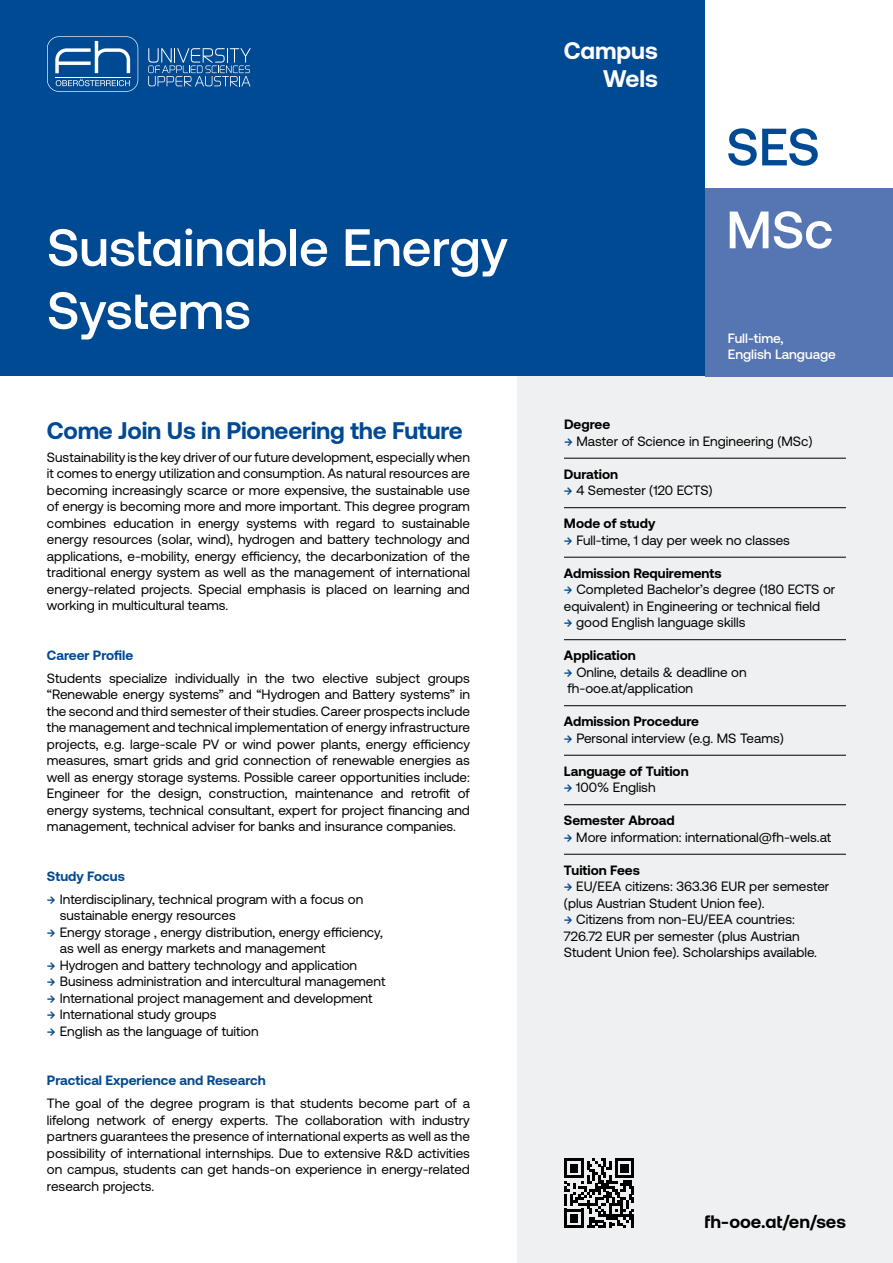
<style>
.page{position:relative;width:893px;height:1263px;background:#fff}
.page>*{position:absolute;margin:0;border:0;box-sizing:border-box;transform-origin:0 0}
.t1{font:500 52.5px/63px "Aeonik";color:#fff}
.t2{font:500 52.5px "Aeonik";color:#004993}
.t3{font:700 24px "Aeonik";letter-spacing:-.01em;color:#004993}
.t4{font:700 24px/28.8px "Aeonik";color:#fff;text-align:right}
.t5{font:700 18px "Aeonik";color:#000}
.t6{font:13.5px/16.5px "Aeonik";color:#000}
.t7{font:700 13.5px "Aeonik";color:#000}
.t8{font:700 13.5px "Aeonik";color:#004993}
.t9{font:500 13.5px/16.2px "Aeonik";color:#fff}
.s1{font-weight:500;color:#004993}
</style>
<div class="page">
<div style="left:517px;top:376px;width:376px;height:887px;background:#eff0f1"></div>
<div style="left:0;top:0;width:705px;height:376px;background:#004993"></div>
<div style="left:705px;top:188px;width:188px;height:188px;background:#5675b3"></div>
<svg style="left:148px;top:48px;width:103px;height:38px"></svg>
<svg style="left:47px;top:36px;width:91px;height:56px"></svg>
<hr style="left:55px;top:77px;width:75px;height:1px;background:#fff">
<hr style="left:564px;top:458px;width:282px;height:1px;background:#000">
<hr style="left:564px;top:507px;width:282px;height:1px;background:#000">
<hr style="left:564px;top:557px;width:282px;height:1px;background:#000">
<hr style="left:564px;top:639px;width:282px;height:1px;background:#000">
<hr style="left:564px;top:705px;width:282px;height:1px;background:#000">
<hr style="left:564px;top:755px;width:282px;height:1px;background:#000">
<hr style="left:564px;top:804px;width:282px;height:1px;background:#000">
<hr style="left:564px;top:854px;width:282px;height:1px;background:#000">
<svg style="left:564px;top:1158px;width:70px;height:70px"></svg>
<h1 class="t1" style="left:47px;top:216px;width:462px">Sustainable Energy<br>Systems</h1>
<h2 class="t3" style="left:47px;top:417px;width:417px">Come Join Us in Pioneering the Future</h2>
<p class="t6" style="left:47px;top:449px;width:425px;text-align:justify">Sustainability is the key driver of our future development, especially when it comes to energy utilization and consumption. As natural resources are becoming increasingly scarce or more expensive, the sustainable use of energy is becoming more and more important. This degree program combines education in energy systems with regard to sustainable energy resources (solar, wind), hydrogen and battery technology and applications, e-mobility, energy efficiency, the decarbonization of the traditional energy system as well as the management of international energy-related projects. Special emphasis is placed on learning and working in multicultural teams.</p>
<p class="t8" style="left:47px;top:647px;width:88px">Career Profile</p>
<p class="t6" style="left:47px;top:670px;width:424px;text-align:justify">Students specialize individually in the two elective subject groups “Renewable energy systems” and “Hydrogen and Battery systems” in the second and third semester of their studies. Career prospects include the management and technical implementation of energy infrastructure projects, e.g. large-scale PV or wind power plants, energy efficiency measures, smart grids and grid connection of renewable energies as well as energy storage systems. Possible career opportunities include:<br>Engineer for the design, construction, maintenance and retrofit of energy systems, technical consultant, expert for project financing and management, technical adviser for banks and insurance companies.</p>
<p class="t8" style="left:47px;top:868px;width:79px">Study Focus</p>
<p class="t6" style="left:60px;top:891px;width:305px;text-indent:-13px"><span class="s1">→</span> Interdisciplinary, technical program with a focus on sustainable energy resources</p>
<p class="t6" style="left:60px;top:924px;width:325px;text-indent:-13px"><span class="s1">→</span> Energy storage , energy distribution, energy efficiency, as well as energy markets and management</p>
<p class="t6" style="left:47px;top:957px;width:312px"><span class="s1">→</span> Hydrogen and battery technology and application</p>
<p class="t6" style="left:47px;top:973px;width:340px"><span class="s1">→</span> Business administration and intercultural management</p>
<p class="t6" style="left:47px;top:990px;width:327px"><span class="s1">→</span> International project management and development</p>
<p class="t6" style="left:47px;top:1006px;width:171px"><span class="s1">→</span> International study groups</p>
<p class="t6" style="left:47px;top:1023px;width:213px"><span class="s1">→</span> English as the language of tuition</p>
<p class="t8" style="left:47px;top:1073px;width:220px">Practical Experience and Research</p>
<p class="t6" style="left:47px;top:1095px;width:424px;text-align:justify">The goal of the degree program is that students become part of a lifelong network of energy experts. The collaboration with industry partners guarantees the presence of international experts as well as the possibility of international internships. Due to extensive R&amp;D activities on campus, students can get hands-on experience in energy-related research projects.</p>
<h2 class="t4" style="left:564px;top:36px;width:96px">Campus<br>Wels</h2>
<h1 class="t2" style="left:726px;top:118px;width:95px">SES</h1>
<h1 class="t1" style="left:726px;top:198px;width:108px">MSc</h1>
<p class="t9" style="left:728px;top:330px;width:110px">Full-time,<br>English Language</p>
<p class="t7" style="left:564px;top:417px;width:48px">Degree</p>
<p class="t6" style="left:564px;top:433px;width:250px"><span class="s1">→</span> Master of Science in Engineering (MSc)</p>
<p class="t7" style="left:564px;top:466px;width:56px">Duration</p>
<p class="t6" style="left:564px;top:482px;width:150px"><span class="s1">→</span> 4 Semester (120 ECTS)</p>
<p class="t7" style="left:564px;top:516px;width:93px">Mode of study</p>
<p class="t6" style="left:564px;top:532px;width:228px"><span class="s1">→</span> Full-time, 1 day per week no classes</p>
<p class="t7" style="left:564px;top:565px;width:159px">Admission Requirements</p>
<p class="t6" style="left:564px;top:581px;width:273px"><span class="s1">→</span> Completed Bachelor’s degree (180 ECTS or equivalent) in Engineering or technical field</p>
<p class="t6" style="left:564px;top:614px;width:183px"><span class="s1">→</span> good English language skills</p>
<p class="t7" style="left:564px;top:648px;width:73px">Application</p>
<p class="t6" style="left:564px;top:664px;width:184px"><span class="s1">→</span> Online, details &amp; deadline on fh-ooe.at/application</p>
<p class="t7" style="left:564px;top:714px;width:137px">Admission Procedure</p>
<p class="t6" style="left:564px;top:730px;width:221px"><span class="s1">→</span> Personal interview (e.g. MS Teams)</p>
<p class="t7" style="left:564px;top:763px;width:126px">Language of Tuition</p>
<p class="t6" style="left:564px;top:779px;width:93px"><span class="s1">→</span> 100% English</p>
<p class="t7" style="left:564px;top:813px;width:112px">Semester Abroad</p>
<p class="t6" style="left:564px;top:829px;width:269px"><span class="s1">→</span> More information: international@fh-wels.at</p>
<p class="t7" style="left:564px;top:862px;width:77px">Tuition Fees</p>
<p class="t6" style="left:564px;top:878px;width:267px"><span class="s1">→</span> EU/EEA citizens: 363.36 EUR per semester (plus Austrian Student Union fee).</p>
<p class="t6" style="left:564px;top:911px;width:255px"><span class="s1">→</span> Citizens from non-EU/EEA countries:<br>726.72 EUR per semester (plus Austrian<br>Student Union fee). Scholarships available.</p>
<h3 class="t5" style="left:705px;top:1212px;width:143px">fh-ooe.at/en/ses</h3>
</div>
